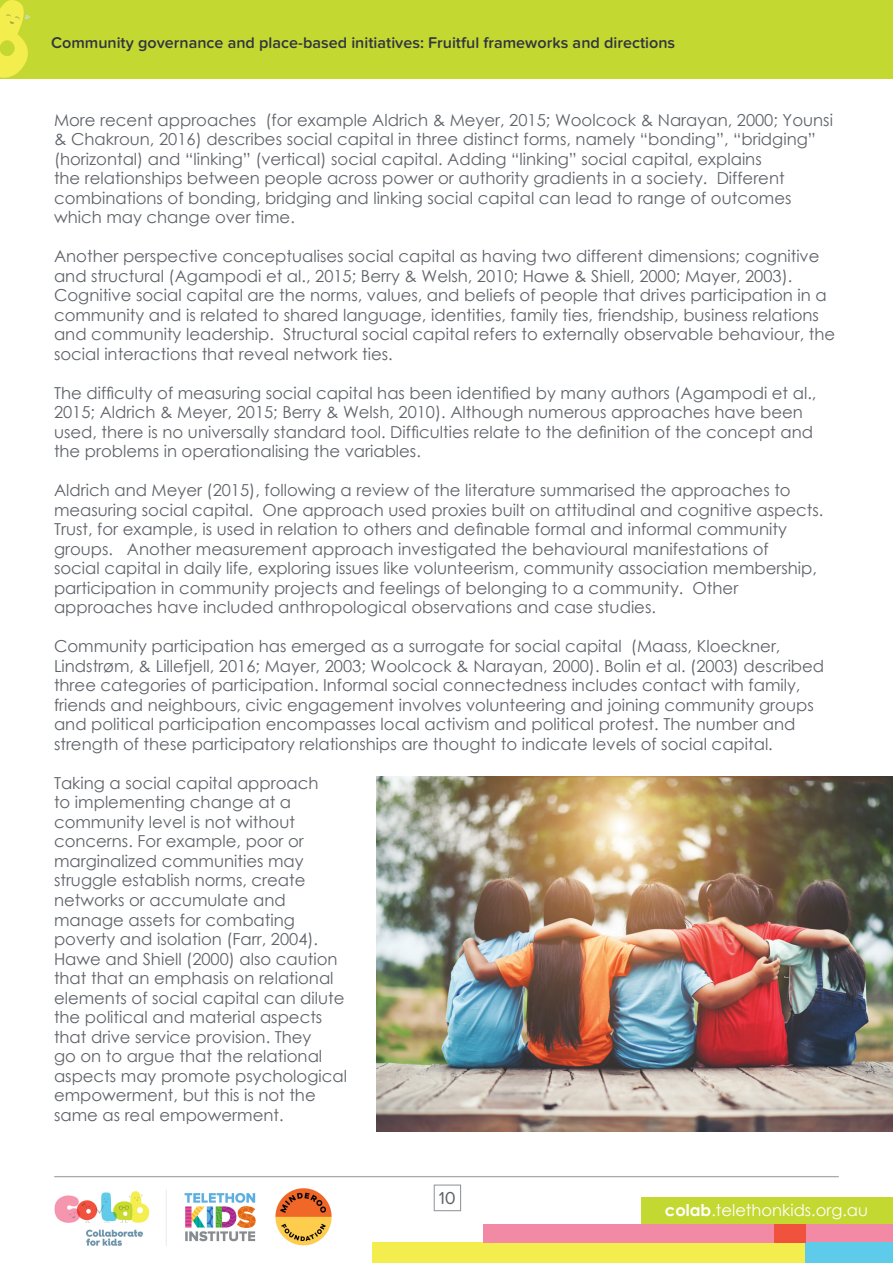
<style>
.page{position:relative;width:893px;height:1263px;background:#fff}
.page>*{position:absolute;margin:0;border:0;box-sizing:border-box;transform-origin:0 0}
.t1{font:18px "Proxima Nova Soft";color:#5f6369}
.t2{font:16.5px/19.5px "Century Gothic";color:#5f6369}
.t3{font:16.35px "Century Gothic";color:#fff}
.t4{font:600 16.2px "Proxima Nova Soft";color:#323640}
.s1{font-weight:700}
</style>
<div class="page">
<div style="left:0;top:0;width:893px;height:78px;background:#c4d832"></div>
<div style="left:372px;top:1243px;width:521px;height:20px;background:#f3ed4e"></div>
<div style="left:483px;top:1224px;width:410px;height:19px;background:#f38aa5"></div>
<div style="left:806px;top:1243px;width:87px;height:20px;background:#5dcbe9"></div>
<div style="left:774px;top:1224px;width:32px;height:19px;background:#f0523e"></div>
<svg style="left:0;top:0;width:31px;height:79px"></svg>
<hr style="left:55px;top:1176px;width:783px;height:1px;background:#a8abac">
<div style="left:434px;top:1184px;width:27px;height:27px;border:1px solid #fff"></div>
<div style="left:642px;top:1197px;width:251px;height:27px;background:#c4d832"></div>
<img style="left:377px;top:777px;width:516px;height:354px">
<img style="left:54px;top:1188px;width:277px;height:58px">
<p class="t4" style="left:51px;top:33px;width:626px">Community governance and place-based initiatives: Fruitful frameworks and directions</p>
<p class="t2" style="left:54px;top:110px;width:780px">More recent approaches (for example Aldrich &amp; Meyer, 2015; Woolcock &amp; Narayan, 2000; Younsi &amp; Chakroun, 2016) describes social capital in three distinct forms, namely “bonding”, “bridging” (horizontal) and “linking” (vertical) social capital. Adding “linking” social capital, explains<br>the relationships between people across power or authority gradients in a society. Different combinations of bonding, bridging and linking social capital can lead to range of outcomes which may change over time.</p>
<p class="t2" style="left:54px;top:246px;width:783px">Another perspective conceptualises social capital as having two different dimensions; cognitive and structural (Agampodi et al., 2015; Berry &amp; Welsh, 2010; Hawe &amp; Shiell, 2000; Mayer, 2003).<br>Cognitive social capital are the norms, values, and beliefs of people that drives participation in a community and is related to shared language, identities, family ties, friendship, business relations and community leadership. Structural social capital refers to externally observable behaviour, the social interactions that reveal network ties.</p>
<p class="t2" style="left:54px;top:383px;width:764px">The difficulty of measuring social capital has been identified by many authors (Agampodi et al., 2015; Aldrich &amp; Meyer, 2015; Berry &amp; Welsh, 2010). Although numerous approaches have been used, there is no universally standard tool. Difficulties relate to the definition of the concept and the problems in operationalising the variables.</p>
<p class="t2" style="left:54px;top:480px;width:771px">Aldrich and Meyer (2015), following a review of the literature summarised the approaches to measuring social capital. One approach used proxies built on attitudinal and cognitive aspects.<br>Trust, for example, is used in relation to others and definable formal and informal community groups. Another measurement approach investigated the behavioural manifestations of<br>social capital in daily life, exploring issues like volunteerism, community association membership, participation in community projects and feelings of belonging to a community. Other approaches have included anthropological observations and case studies.</p>
<p class="t2" style="left:54px;top:636px;width:772px">Community participation has emerged as a surrogate for social capital (Maass, Kloeckner, Lindstrøm, &amp; Lillefjell, 2016; Mayer, 2003; Woolcock &amp; Narayan, 2000). Bolin et al. (2003) described three categories of participation. Informal social connectedness includes contact with family, friends and neighbours, civic engagement involves volunteering and joining community groups and political participation encompasses local activism and political protest. The number and strength of these participatory relationships are thought to indicate levels of social capital.</p>
<p class="t2" style="left:54px;top:773px;width:295px">Taking a social capital approach<br>to implementing change at a community level is not without concerns. For example, poor or marginalized communities may struggle establish norms, create networks or accumulate and manage assets for combating poverty and isolation (Farr, 2004).<br>Hawe and Shiell (2000) also caution that that an emphasis on relational elements of social capital can dilute the political and material aspects that drive service provision. They<br>go on to argue that the relational aspects may promote psychological empowerment, but this is not the same as real empowerment.</p>
<p class="t1" style="left:439px;top:1187px;width:19px">10</p>
<p class="t3" style="left:665px;top:1199px;width:205px"><span class="s1">colab</span>.telethonkids.org.au</p>
</div>
